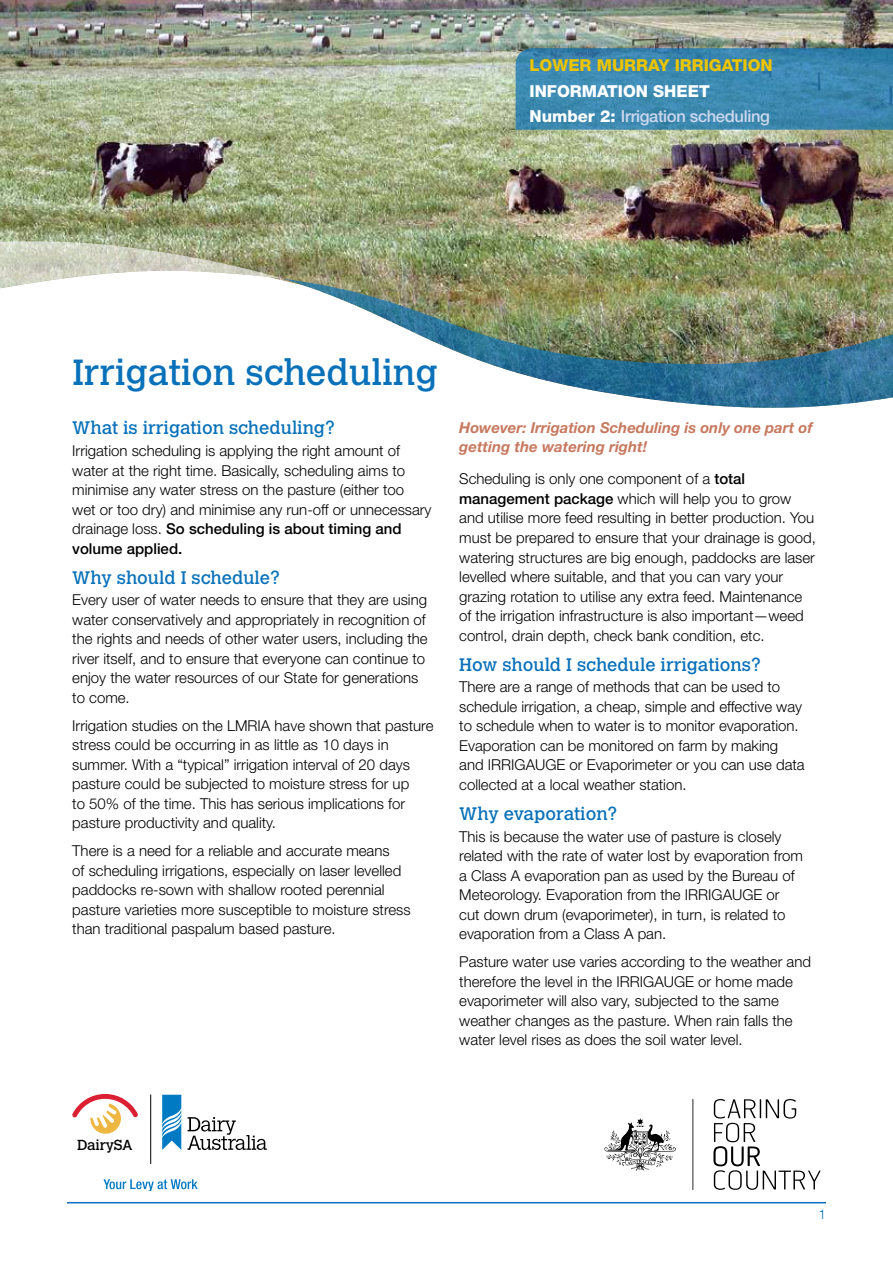
<style>
.page{position:relative;width:893px;height:1263px;background:#fff}
.page>*{position:absolute;margin:0;border:0;box-sizing:border-box;transform-origin:0 0}
.t1{font:36px "Calvert MT Std";color:#0871b9}
.t2{font:18px "Calvert MT Std";color:#0871b9}
.t3{font:800 16.5px/25.2px "Helvetica Neue LT Std";color:#fff}
.t4{font:800 16.5px "Helvetica Neue LT Std";color:#ecc401}
.t5{font:300 15px/19.5px "Helvetica Neue";color:#000}
.t6{font:italic 700 15px/19.5px "Helvetica Neue";color:#c7795f}
.t7{font:14.4px "Calvert";letter-spacing:-.01em;color:#000}
.t8{font:300 13.5px "Helvetica Neue LT Std";color:#0871b9}
.s1{font-weight:500;color:#cdd7ee}
.s2{font-weight:500}
</style>
<div class="page">
<hr style="left:67px;top:1202px;width:759px;height:1px;background:#0871b9">
<img style="left:0;top:0;width:893px;height:279px">
<img style="left:283px;top:279px;width:610px;height:129px">
<svg style="left:0;top:241px;width:283px;height:48px"></svg>
<hr style="left:150px;top:1094px;width:1px;height:70px;background:#000">
<svg style="left:188px;top:1117px;width:79px;height:33px"></svg>
<svg style="left:162px;top:1095px;width:19px;height:55px"></svg>
<svg style="left:103px;top:1179px;width:95px;height:12px"></svg>
<svg style="left:72px;top:1094px;width:66px;height:40px"></svg>
<svg style="left:713px;top:1099px;width:108px;height:91px"></svg>
<svg style="left:604px;top:1118px;width:72px;height:52px"></svg>
<hr style="left:692px;top:1099px;width:1px;height:91px;background:#010101">
<svg style="left:516px;top:48px;width:377px;height:82px;background:#3b87af"></svg>
<p class="t4" style="left:529px;top:56px;width:245px">LOWER MURRAY IRRIGATION</p>
<p class="t3" style="left:529px;top:78px;width:242px">INFORMATION SHEET<br>Number 2: <span class="s1">Irrigation scheduling</span></p>
<h1 class="t1" style="left:72px;top:351px;width:367px">Irrigation scheduling</h1>
<p class="t2" style="left:72px;top:418px;width:264px">What is irrigation scheduling?</p>
<p class="t5" style="left:72px;top:441px;width:361px">Irrigation scheduling is applying the right amount of water at the right time. Basically, scheduling aims to minimise any water stress on the pasture (either too<br>wet or too dry) and minimise any run-off or unnecessary drainage loss. <span class="s2">So scheduling is about timing and volume applied.</span></p>
<p class="t2" style="left:72px;top:567px;width:209px">Why should I schedule?</p>
<p class="t5" style="left:72px;top:590px;width:357px">Every user of water needs to ensure that they are using water conservatively and appropriately in recognition of the rights and needs of other water users, including the river itself, and to ensure that everyone can continue to enjoy the water resources of our State for generations to come.</p>
<p class="t5" style="left:72px;top:715px;width:363px">Irrigation studies on the LMRIA have shown that pasture stress could be occurring in as little as 10 days in summer. With a “typical” irrigation interval of 20 days pasture could be subjected to moisture stress for up<br>to 50% of the time. This has serious implications for pasture productivity and quality.</p>
<p class="t5" style="left:72px;top:841px;width:340px">There is a need for a reliable and accurate means<br>of scheduling irrigations, especially on laser levelled paddocks re-sown with shallow rooted perennial pasture varieties more susceptible to moisture stress than traditional paspalum based pasture.</p>
<p class="t6" style="left:459px;top:417px;width:355px">However: Irrigation Scheduling is only one part of getting the watering right!</p>
<p class="t5" style="left:459px;top:469px;width:358px">Scheduling is only one component of a <span class="s2">total management package</span> which will help you to grow and utilise more feed resulting in better production. You must be prepared to ensure that your drainage is good, watering structures are big enough, paddocks are laser levelled where suitable, and that you can vary your grazing rotation to utilise any extra feed. Maintenance of the irrigation infrastructure is also important—weed control, drain depth, check bank condition, etc.</p>
<p class="t2" style="left:459px;top:654px;width:303px">How should I schedule irrigations?</p>
<p class="t5" style="left:459px;top:677px;width:347px">There are a range of methods that can be used to schedule irrigation, a cheap, simple and effective way to schedule when to water is to monitor evaporation.<br>Evaporation can be monitored on farm by making and IRRIGAUGE or Evaporimeter or you can use data collected at a local weather station.</p>
<p class="t2" style="left:459px;top:803px;width:160px">Why evaporation?</p>
<p class="t5" style="left:459px;top:826px;width:345px">This is because the water use of pasture is closely related with the rate of water lost by evaporation from a Class A evaporation pan as used by the Bureau of Meteorology. Evaporation from the IRRIGAUGE or cut down drum (evaporimeter), in turn, is related to evaporation from a Class A pan.</p>
<p class="t5" style="left:459px;top:951px;width:353px">Pasture water use varies according to the weather and therefore the level in the IRRIGAUGE or home made evaporimeter will also vary, subjected to the same weather changes as the pasture. When rain falls the water level rises as does the soil water level.</p>
<p class="t7" style="left:77px;top:1136px;width:57px">DairySA</p>
<p class="t8" style="left:818px;top:1205px;width:9px">1</p>
</div>
